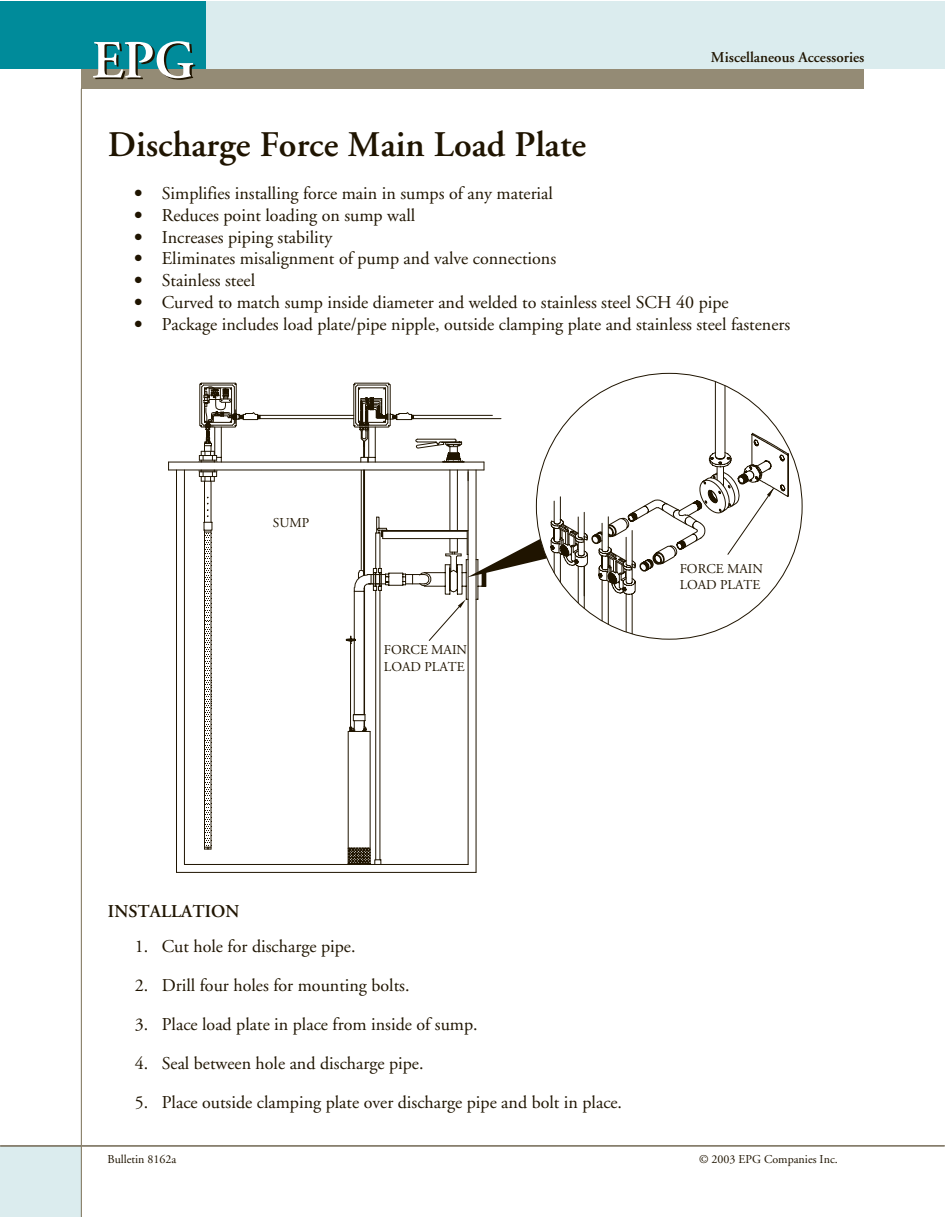
<style>
.page{position:relative;width:945px;height:1217px;background:#fff}
.page>*{position:absolute;margin:0;border:0;box-sizing:border-box;transform-origin:0 0}
.t1{font:600 53.55px "Adobe Garamond";color:#fff}
.t2{font:600 36px "Adobe Garamond";color:#1f1400}
.t3{font:18px "Adobe Garamond";color:#1f1400}
.t4{font:600 18px "Adobe Garamond";color:#1f1400}
.t5{font:600 15px "Adobe Garamond";color:#1f1400}
.t6{font:13.5px/16.5px "Adobe Garamond";color:#1f1400}
.t7{font:12px "Adobe Garamond";color:#1f1400}
</style>
<div class="page">
<div style="left:206px;top:2px;width:739px;height:67px;background:#dbecee"></div>
<div style="left:81px;top:69px;width:783px;height:20px;background:#948b75"></div>
<div style="left:0;top:1px;width:206px;height:68px;background:#008b9a"></div>
<div style="left:0;top:1146px;width:81px;height:70px;background:#dbecee"></div>
<hr style="left:0;top:1145px;width:945px;height:1px;background:#948b75">
<hr style="left:81px;top:89px;width:1px;height:1127px;background:#948b75">
<hr style="left:176px;top:470px;width:1px;height:402px;background:#1f1400">
<hr style="left:184px;top:470px;width:1px;height:394px;background:#1f1400">
<hr style="left:476px;top:470px;width:1px;height:402px;background:#1f1400">
<hr style="left:177px;top:872px;width:299px;height:1px;background:#1f1400">
<hr style="left:184px;top:864px;width:284px;height:1px;background:#1f1400">
<svg style="left:168px;top:461px;width:30px;height:139px"></svg>
<svg style="left:198px;top:381px;width:591px;height:484px"></svg>
<h1 class="t1" style="left:92px;top:39px;width:104px">EPG</h1>
<p class="t5" style="left:711px;top:51px;width:155px">Miscellaneous Accessories</p>
<h2 class="t2" style="left:108px;top:130px;width:480px">Discharge Force Main Load Plate</h2>
<p class="t3" style="left:135px;top:186px;width:420px">● Simplifies installing force main in sumps of any material</p>
<p class="t3" style="left:135px;top:208px;width:282px">● Reduces point loading on sump wall</p>
<p class="t3" style="left:135px;top:229px;width:199px">● Increases piping stability</p>
<p class="t3" style="left:135px;top:251px;width:423px">● Eliminates misalignment of pump and valve connections</p>
<p class="t3" style="left:135px;top:273px;width:122px">● Stainless steel</p>
<p class="t3" style="left:135px;top:295px;width:595px">● Curved to match sump inside diameter and welded to stainless steel SCH 40 pipe</p>
<p class="t3" style="left:135px;top:316px;width:657px">● Package includes load plate/pipe nipple, outside clamping plate and stainless steel fasteners</p>
<p class="t6" style="left:273px;top:515px;width:38px">SUMP</p>
<p class="t6" style="left:384px;top:643px;width:85px">FORCE MAIN<br>LOAD PLATE</p>
<p class="t6" style="left:680px;top:561px;width:85px">FORCE MAIN<br>LOAD PLATE</p>
<p class="t4" style="left:108px;top:904px;width:133px">INSTALLATION</p>
<p class="t3" style="left:135px;top:938px;width:222px">1. Cut hole for discharge pipe.</p>
<p class="t3" style="left:135px;top:977px;width:276px">2. Drill four holes for mounting bolts.</p>
<p class="t3" style="left:135px;top:1016px;width:344px">3. Place load plate in place from inside of sump.</p>
<p class="t3" style="left:135px;top:1055px;width:290px">4. Seal between hole and discharge pipe.</p>
<p class="t3" style="left:135px;top:1094px;width:489px">5. Place outside clamping plate over discharge pipe and bolt in place.</p>
<p class="t7" style="left:107px;top:1154px;width:70px">Bulletin 8162a</p>
<p class="t7" style="left:699px;top:1154px;width:140px">© 2003 EPG Companies Inc.</p>
</div>
